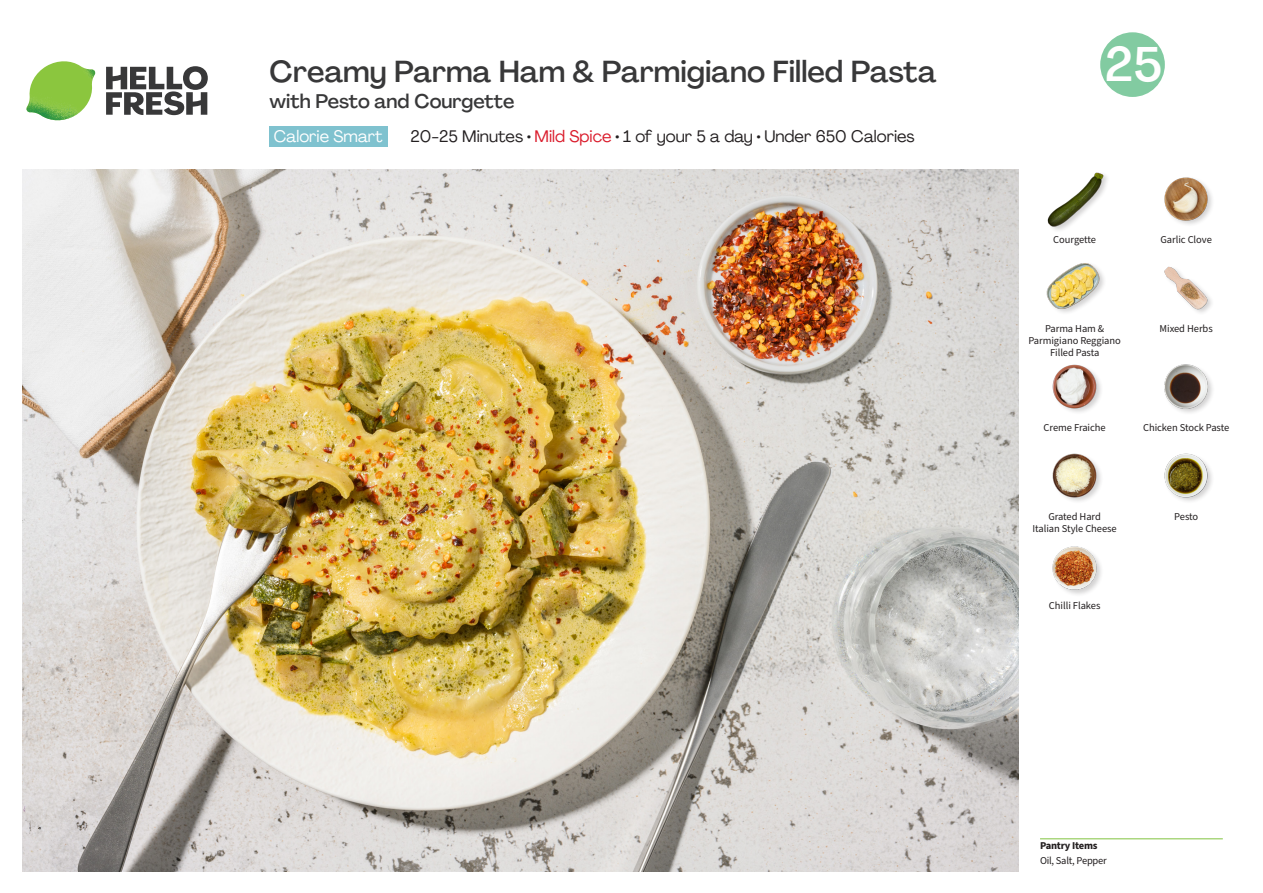
<style>
.page{position:relative;width:1263px;height:893px;background:#fff}
.page>*{position:absolute;margin:0;border:0;box-sizing:border-box;transform-origin:0 0}
._24_Recipe_Nr_Bag{font:500 48px "Agrandir";color:#fff}
._15_Titel_UK{font:500 30px "Agrandir";color:#383839}
._15_Titel_UK-2{font:500 19.5px "Agrandir";color:#383839}
._02_Box_Type{font:16.5px "Agrandir";color:#231f20}
._02_Box_Type-2{font:16.5px "Agrandir";color:#fff}
._18_FRONT_ingredients_UK{font:10.5px/12px "Source Sans Pro";letter-spacing:-.005em;color:#231f20;text-align:center}
._14_Allergene_Text_7pt{font:10.5px "Source Sans Pro";letter-spacing:-.02em;color:#231f20}
._14_Allergene_Text_7pt-2{font:700 10.5px "Source Sans Pro";letter-spacing:-.02em;color:#231f20}
.s1{color:#da1b2b}
</style>
<div class="page">
<svg style="left:106px;top:66px;width:102px;height:49px"></svg>
<img style="left:26px;top:61px;width:69px;height:59px">
<img style="left:22px;top:170px;width:997px;height:702px">
<hr style="left:1040px;top:838px;width:183px;height:1px;background:#81c340">
<div style="left:270px;top:127px;width:118px;height:20px;background:#7fc2cf"></div>
<img style="left:1052px;top:546px;width:49px;height:49px">
<img style="left:1052px;top:364px;width:49px;height:48px">
<img style="left:1052px;top:453px;width:49px;height:48px">
<img style="left:1164px;top:453px;width:48px;height:48px">
<img style="left:1164px;top:364px;width:49px;height:49px">
<div style="left:1047px;top:171px;width:63px;height:63px;background:#231f20;opacity:.2"></div>
<img style="left:1047px;top:171px;width:56px;height:57px">
<img style="left:1046px;top:263px;width:57px;height:50px">
<img style="left:1164px;top:266px;width:48px;height:47px">
<img style="left:1164px;top:177px;width:48px;height:48px">
<svg style="left:1100px;top:32px;width:65px;height:65px"></svg>
<p class="_15_Titel_UK" style="left:270px;top:53px;width:668px">Creamy Parma Ham &amp; Parmigiano Filled Pasta</p>
<p class="_15_Titel_UK-2" style="left:270px;top:89px;width:246px">with Pesto and Courgette</p>
<p class="_02_Box_Type-2" style="left:274px;top:126px;width:110px">Calorie Smart</p>
<p class="_02_Box_Type" style="left:410px;top:126px;width:506px">20-25 Minutes • <span class="s1">Mild Spice</span> • 1 of your 5 a day • Under 650 Calories</p>
<p class="_24_Recipe_Nr_Bag" style="left:1105px;top:35px;width:59px">25</p>
<p class="_18_FRONT_ingredients_UK" style="left:1053px;top:234px;width:44px">Courgette</p>
<p class="_18_FRONT_ingredients_UK" style="left:1160px;top:234px;width:53px">Garlic Clove</p>
<p class="_18_FRONT_ingredients_UK" style="left:1045px;top:323px;width:61px">Parma Ham &amp;</p>
<p class="_18_FRONT_ingredients_UK" style="left:1159px;top:323px;width:55px">Mixed Herbs</p>
<p class="_18_FRONT_ingredients_UK" style="left:1028px;top:335px;width:94px">Parmigiano Reggiano<br>Filled Pasta</p>
<p class="_18_FRONT_ingredients_UK" style="left:1044px;top:422px;width:64px">Creme Fraiche</p>
<p class="_18_FRONT_ingredients_UK" style="left:1143px;top:422px;width:88px">Chicken Stock Paste</p>
<p class="_18_FRONT_ingredients_UK" style="left:1048px;top:511px;width:54px">Grated Hard</p>
<p class="_18_FRONT_ingredients_UK" style="left:1174px;top:511px;width:25px">Pesto</p>
<p class="_18_FRONT_ingredients_UK" style="left:1032px;top:523px;width:86px">Italian Style Cheese</p>
<p class="_18_FRONT_ingredients_UK" style="left:1049px;top:600px;width:53px">Chilli Flakes</p>
<p class="_14_Allergene_Text_7pt-2" style="left:1040px;top:839px;width:59px">Pantry Items</p>
<p class="_14_Allergene_Text_7pt" style="left:1040px;top:854px;width:68px">Oil, Salt, Pepper</p>
</div>
